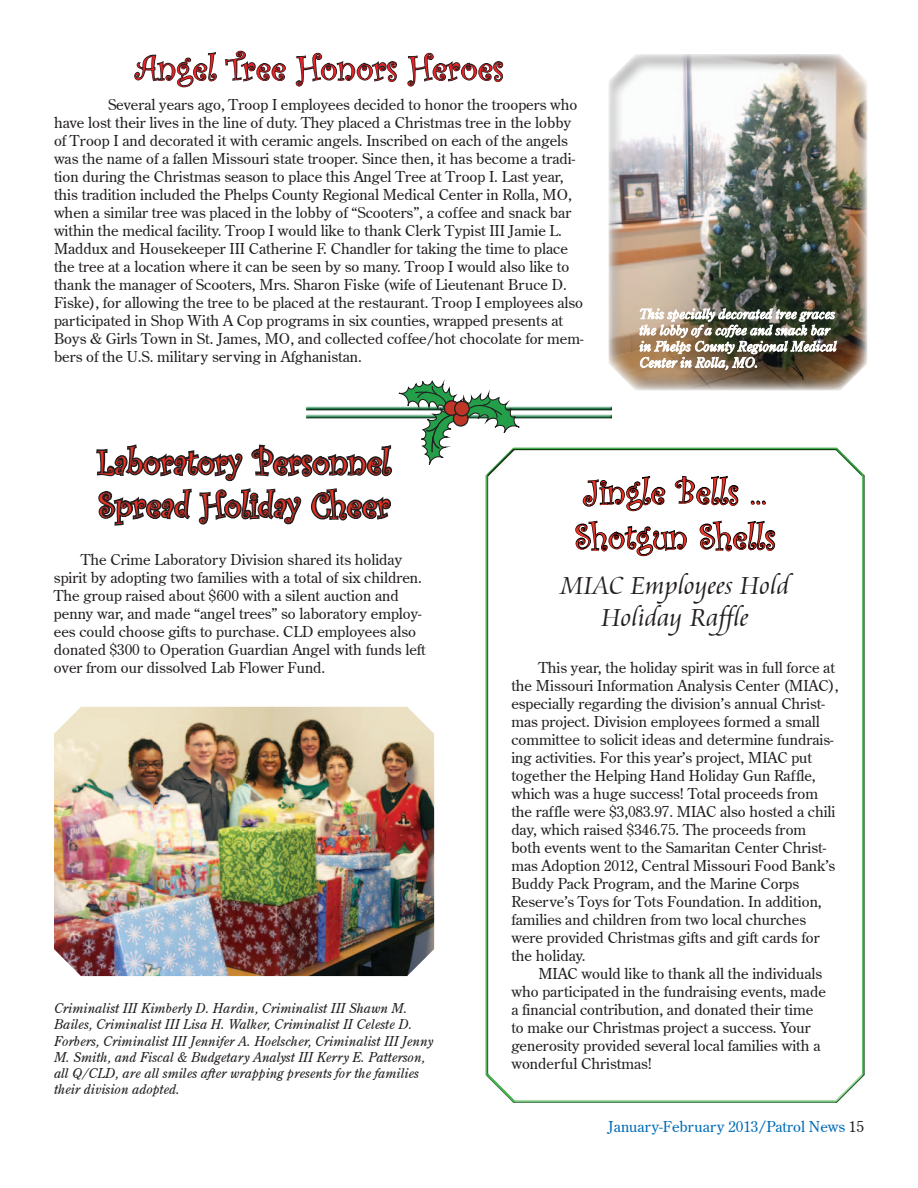
<style>
.page{position:relative;width:918px;height:1188px;background:#fff}
.page>*{position:absolute;margin:0;border:0;box-sizing:border-box;transform-origin:0 0}
.t1{font:36px/45px "Curlz";color:#ee3224}
.t2{font:36px "Curlz";color:#ed2024}
.t3{font:300 27px/32.4px "Cataneo BT";color:#231f20;text-align:center}
.t4{font:15px/18px "Centurion Old Plain";color:#231f20}
.t5{font:15px "Centurion Old Plain";color:#006cb7}
.t6{font:italic 13.5px/16.2px "Centurion Old";color:#231f20}
.t7{font:italic 13.5px/16.2px "Centurion Old";color:#fff}
.s1{color:#231f20}
</style>
<div class="page">
<img style="left:54px;top:707px;width:380px;height:269px">
<svg style="left:134px;top:52px;width:83px;height:36px"></svg>
<svg style="left:224px;top:50px;width:62px;height:32px"></svg>
<svg style="left:295px;top:52px;width:102px;height:35px"></svg>
<svg style="left:407px;top:52px;width:97px;height:35px"></svg>
<div style="left:608px;top:53px;width:260px;height:339px;background:#231f20;opacity:.5"></div>
<img style="left:639px;top:304px;width:199px;height:70px">
<div style="left:304px;top:406px;width:310px;height:15px;background:#231f20;opacity:.75"></div>
<svg style="left:96px;top:379px;width:466px;height:148px"></svg>
<h1 class="t2" style="left:135px;top:43px;width:370px">Angel Tree Honors Heroes</h1>
<p class="t4" style="left:54px;top:95px;width:531px;text-indent:54px">Several years ago, Troop I employees decided to honor the troopers who have lost their lives in the line of duty. They placed a Christmas tree in the lobby of Troop I and decorated it with ceramic angels. Inscribed on each of the angels was the name of a fallen Missouri state trooper. Since then, it has become a tradi&shy;tion during the Christmas season to place this Angel Tree at Troop I. Last year, this tradition included the Phelps County Regional Medical Center in Rolla, MO, when a similar tree was placed in the lobby of “Scooters”, a coffee and snack bar within the medical facility. Troop I would like to thank Clerk Typist III Jamie L.<br>Maddux and Housekeeper III Catherine F. Chandler for taking the time to place the tree at a location where it can be seen by so many. Troop I would also like to thank the manager of Scooters, Mrs. Sharon Fiske (wife of Lieutenant Bruce D.<br>Fiske), for allowing the tree to be placed at the restaurant. Troop I employees also participated in Shop With A Cop programs in six counties, wrapped presents at Boys &amp; Girls Town in St. James, MO, and collected coffee/hot chocolate for mem&shy;bers of the U.S. military serving in Afghanistan.</p>
<p class="t7" style="left:639px;top:305px;width:199px">This specially decorated tree graces the lobby of a coffee and snack bar in Phelps County Regional Medical<br>Center in Rolla, MO.</p>
<h1 class="t1" style="left:98px;top:439px;width:294px;line-height:43.2px">Laboratory Personnel<br>Spread Holiday Cheer</h1>
<p class="t4" style="left:54px;top:550px;width:373px;text-indent:27px">The Crime Laboratory Division shared its holiday spirit by adopting two families with a total of six children.<br>The group raised about $600 with a silent auction and penny war, and made “angel trees” so laboratory employ&shy;ees could choose gifts to purchase. CLD employees also donated $300 to Operation Guardian Angel with funds left over from our dissolved Lab Flower Fund.</p>
<p class="t6" style="left:54px;top:1000px;width:381px">Criminalist III Kimberly D. Hardin, Criminalist III Shawn M.<br>Bailes, Criminalist III Lisa H. Walker, Criminalist II Celeste D.<br>Forbers, Criminalist III Jennifer A. Hoelscher, Criminalist III Jenny M. Smith, and Fiscal &amp; Budgetary Analyst III Kerry E. Patterson, all Q/CLD, are all smiles after wrapping presents for the families their division adopted.</p>
<h1 class="t1" style="left:574px;top:468px;width:203px">Jingle Bells ...<br>Shotgun Shells</h1>
<h2 class="t3" style="left:560px;top:570px;width:231px">MIAC Employees Hold<br>Holiday Raffle</h2>
<p class="t4" style="left:511px;top:658px;width:329px;text-indent:27px">This year, the holiday spirit was in full force at the Missouri Information Analysis Center (MIAC), especially regarding the division’s annual Christ&shy;mas project. Division employees formed a small committee to solicit ideas and determine fundrais&shy;ing activities. For this year’s project, MIAC put together the Helping Hand Holiday Gun Raffle, which was a huge success! Total proceeds from the raffle were $3,083.97. MIAC also hosted a chili day, which raised $346.75. The proceeds from both events went to the Samaritan Center Christ&shy;mas Adoption 2012, Central Missouri Food Bank’s Buddy Pack Program, and the Marine Corps Reserve’s Toys for Tots Foundation. In addition, families and children from two local churches were provided Christmas gifts and gift cards for the holiday.</p>
<p class="t4" style="left:511px;top:964px;width:316px;text-indent:27px">MIAC would like to thank all the individuals who participated in the fundraising events, made a financial contribution, and donated their time to make our Christmas project a success. Your generosity provided several local families with a wonderful Christmas!</p>
<p class="t5" style="left:608px;top:1117px;width:258px">January-February 2013/Patrol News <span class="s1">15</span></p>
</div>
